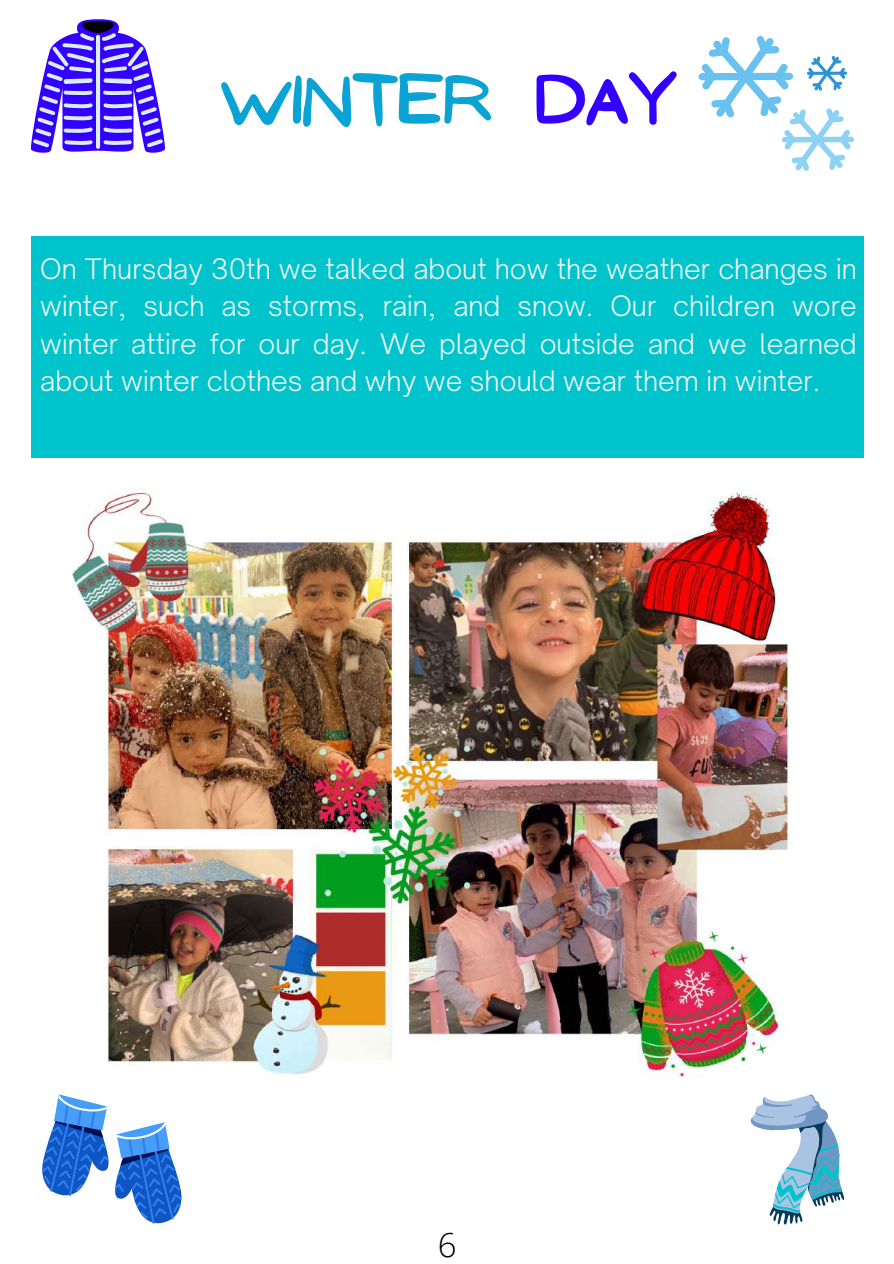
<style>
.page{position:relative;width:894px;height:1264px;background:#fff}
.page>*{position:absolute;margin:0;border:0;box-sizing:border-box;transform-origin:0 0}
.t1{font:63px "NF Ananias Bold";color:#0aa3d4}
.t2{font:300 33px "Open Sans";color:#000}
.t3{font:300 27px/37.2px "Open Sauce One";color:#f2f2f2;text-align:justify}
.s1{color:#30f}
</style>
<div class="page">
<div style="left:31px;top:236px;width:832px;height:222px;background:#00c4cc"></div>
<svg style="left:698px;top:36px;width:155px;height:135px"></svg>
<svg style="left:31px;top:19px;width:134px;height:134px"></svg>
<svg style="left:42px;top:1094px;width:140px;height:130px"></svg>
<img style="left:73px;top:489px;width:716px;height:588px">
<svg style="left:750px;top:1094px;width:93px;height:130px"></svg>
<h1 class="t1" style="left:220px;top:64px;width:458px">WINTER <span class="s1">DAY</span></h1>
<p class="t3" style="left:40px;top:250px;width:817px">On Thursday 30th we talked about how the weather changes in winter, such as storms, rain, and snow. Our children wore winter attire for our day. We played outside and we learned about winter clothes and why we should wear them in winter.</p>
<p class="t2" style="left:437px;top:1221px;width:20px">6</p>
</div>
